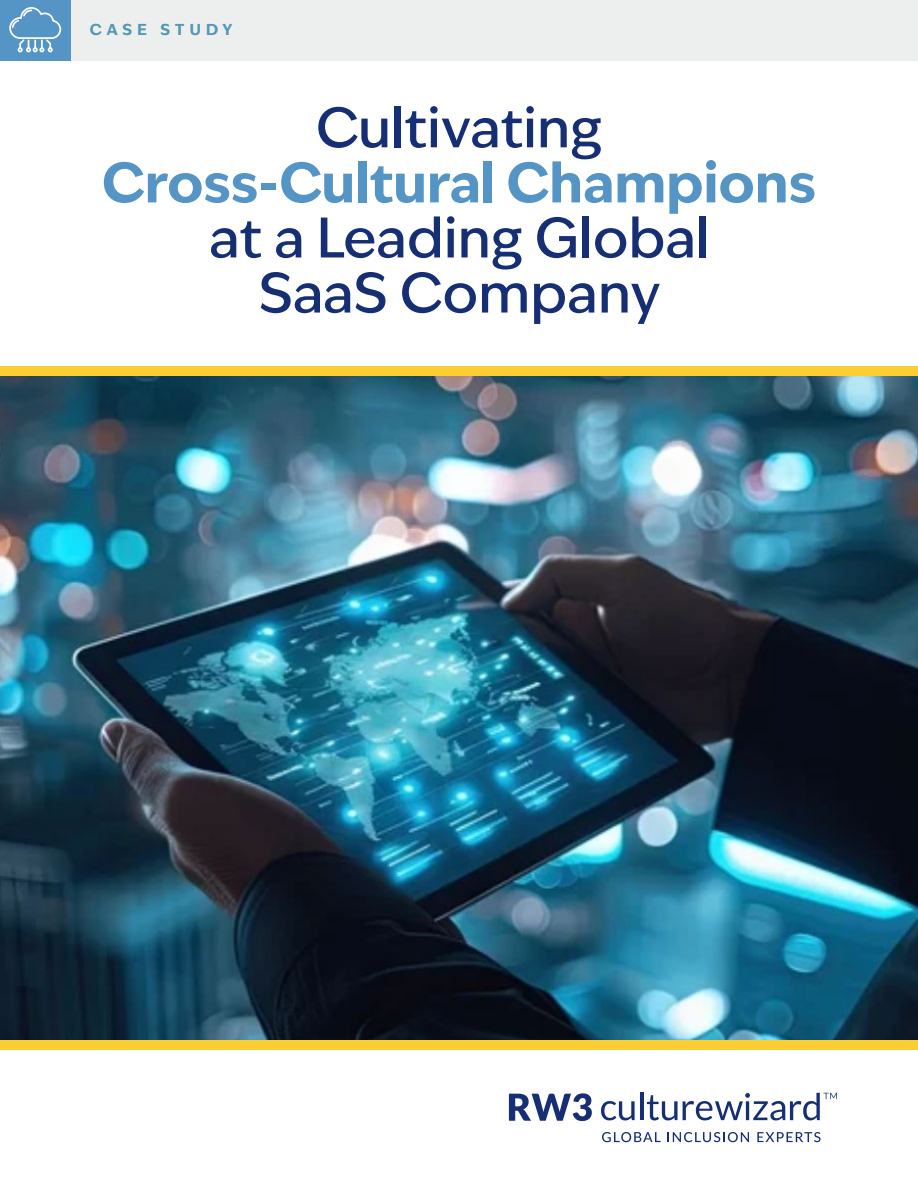
<style>
.page{position:relative;width:918px;height:1188px;background:#fff}
.page>*{position:absolute;margin:0;border:0;box-sizing:border-box;transform-origin:0 0}
.t1{font:500 54.75px/55.1px "Ivy Epic";color:#162f74;text-align:center}
.t2{font:700 54.75px "Ivy Epic";color:#5595c5}
.t3{font:600 15.15px "Ivy Epic";letter-spacing:.33em;color:#5595c5}
</style>
<div class="page">
<div style="left:0;top:0;width:918px;height:60px;background:#edeeee"></div>
<div style="left:0;top:366px;width:918px;height:684px;background:#fbcf33"></div>
<svg style="left:509px;top:1093px;width:83px;height:28px"></svg>
<svg style="left:601px;top:1101px;width:34px;height:19px"></svg>
<hr style="left:640px;top:1093px;width:3px;height:27px;background:#162f74">
<svg style="left:647px;top:1093px;width:190px;height:27px"></svg>
<svg style="left:602px;top:1132px;width:59px;height:10px"></svg>
<svg style="left:668px;top:1132px;width:81px;height:10px"></svg>
<svg style="left:757px;top:1132px;width:64px;height:10px"></svg>
<img style="left:0;top:376px;width:918px;height:664px">
<div style="left:0;top:0;width:71px;height:61px;background:#5595c5"></div>
<svg style="left:9px;top:7px;width:53px;height:46px"></svg>
<p class="t3" style="left:90px;top:20px;width:144px">CASE STUDY</p>
<p class="t1" style="left:316px;top:100px;width:288px">Cultivating</p>
<p class="t2" style="left:102px;top:145px;width:716px">Cross-Cultural Champions</p>
<p class="t1" style="left:209px;top:210px;width:502px">at a Leading Global<br>SaaS Company</p>
</div>
